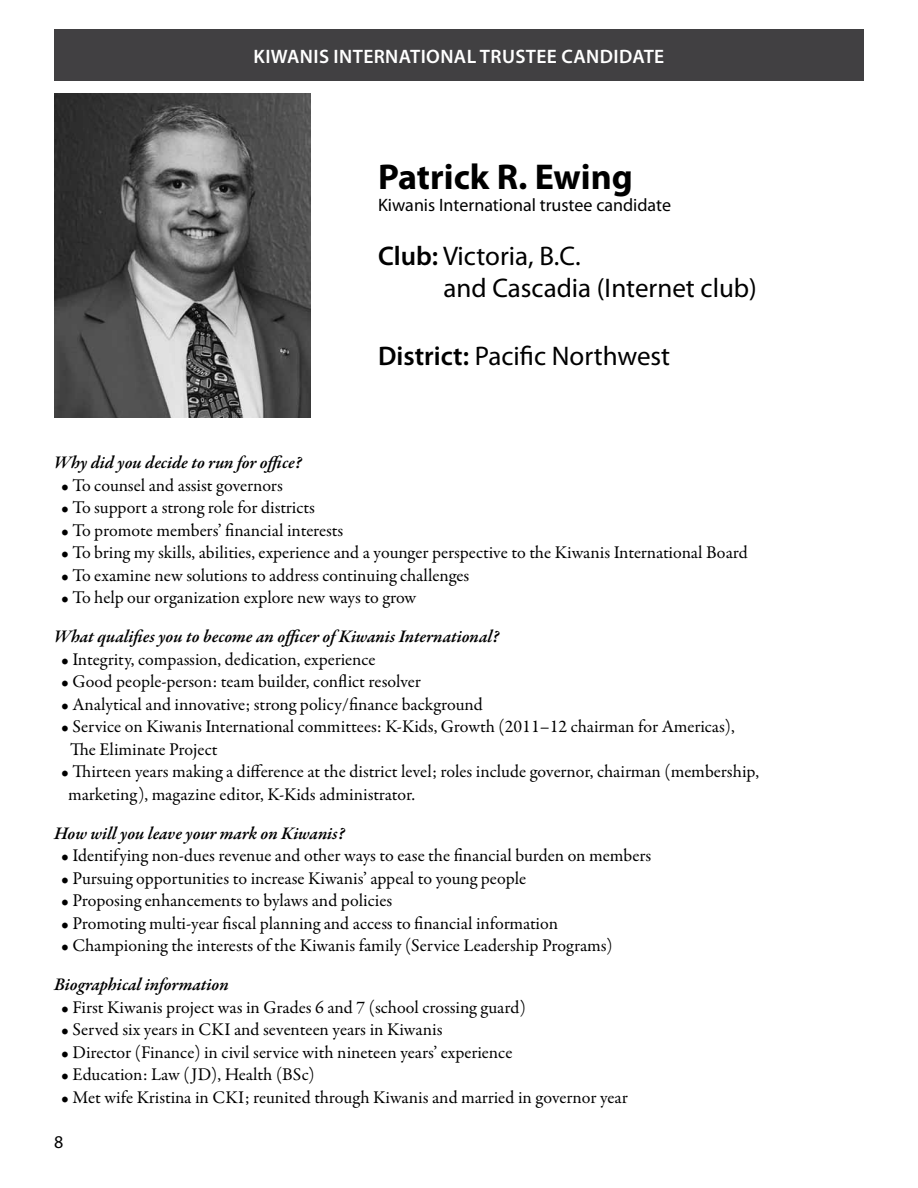
<style>
.page{position:relative;width:918px;height:1188px;background:#fff}
.page>*{position:absolute;margin:0;border:0;box-sizing:border-box;transform-origin:0 0}
.t1{font:700 36px "Myriad Pro";color:#000}
.t2{font:27px/32.4px "Myriad Pro";color:#000}
.t3{font:600 19.5px "Myriad Pro";letter-spacing:.02em;color:#fff}
.t4{font:18px/22.5px "Garamond Premr Pro";color:#000}
.t5{font:italic 600 18px "Garamond Premr Pro";color:#000}
.t6{font:18px "Myriad Pro";color:#000}
.s1{font-weight:600}
</style>
<div class="page">
<img style="left:54px;top:94px;width:256px;height:324px">
<div style="left:54px;top:29px;width:810px;height:52px;background:#414042"></div>
<p class="t3" style="left:254px;top:44px;width:91px">KIWANIS INTE</p>
<p class="t3" style="left:374px;top:44px;width:153px">RNATIONAL TRUSTEE</p>
<p class="t3" style="left:561px;top:44px;width:94px">CANDIDATE</p>
<h1 class="t1" style="left:378px;top:153px;width:256px">Patrick R. Ewing</h1>
<p class="t6" style="left:378px;top:193px;width:295px">Kiwanis International trustee candidate</p>
<h2 class="t2" style="left:443px;top:239px;width:315px;text-indent:-65px"><span class="s1">CLUB:</span> Victoria, B.C.<br>and Cascadia (Internet club)</h2>
<h2 class="t2" style="left:378px;top:340px;width:294px"><span class="s1">DISTRICT:</span> Pacific Northwest</h2>
<p class="t5" style="left:54px;top:451px;width:249px">Why did you decide to run for office?</p>
<p class="t4" style="left:61px;top:474px;width:223px">• To counsel and assist governors</p>
<p class="t4" style="left:61px;top:497px;width:255px">• To support a strong role for districts</p>
<p class="t4" style="left:61px;top:519px;width:284px">• To promote members’ financial interests</p>
<p class="t4" style="left:61px;top:542px;width:688px">• To bring my skills, abilities, experience and a younger perspective to the Kiwanis International Board</p>
<p class="t4" style="left:61px;top:564px;width:410px">• To examine new solutions to address continuing challenges</p>
<p class="t4" style="left:61px;top:587px;width:357px">• To help our organization explore new ways to grow</p>
<p class="t5" style="left:54px;top:625px;width:447px">What qualifies you to become an officer of Kiwanis International?</p>
<p class="t4" style="left:61px;top:648px;width:316px">• Integrity, compassion, dedication, experience</p>
<p class="t4" style="left:61px;top:671px;width:361px">• Good people-person: team builder, conflict resolver</p>
<p class="t4" style="left:61px;top:693px;width:423px">• Analytical and innovative; strong policy/finance background</p>
<p class="t4" style="left:70px;top:716px;width:666px;text-indent:-9px">• Service on Kiwanis International committees: K-Kids, Growth (2011–12 chairman for Americas),<br>The Eliminate Project</p>
<p class="t4" style="left:68px;top:761px;width:692px;text-indent:-7px">• Thirteen years making a difference at the district level; roles include governor, chairman (membership, marketing), magazine editor, K-Kids administrator.</p>
<p class="t5" style="left:54px;top:822px;width:292px">How will you leave your mark on Kiwanis?</p>
<p class="t4" style="left:61px;top:845px;width:592px">• Identifying non-dues revenue and other ways to ease the financial burden on members</p>
<p class="t4" style="left:61px;top:867px;width:467px">• Pursuing opportunities to increase Kiwanis’ appeal to young people</p>
<p class="t4" style="left:61px;top:890px;width:333px">• Proposing enhancements to bylaws and policies</p>
<p class="t4" style="left:61px;top:912px;width:499px">• Promoting multi-year fiscal planning and access to financial information</p>
<p class="t4" style="left:61px;top:935px;width:553px">• Championing the interests of the Kiwanis family (Service Leadership Programs)</p>
<p class="t5" style="left:54px;top:973px;width:176px">Biographical information</p>
<p class="t4" style="left:61px;top:996px;width:466px">• First Kiwanis project was in Grades 6 and 7 (school crossing guard)</p>
<p class="t4" style="left:61px;top:1019px;width:383px">• Served six years in CKI and seventeen years in Kiwanis</p>
<p class="t4" style="left:61px;top:1041px;width:453px">• Director (Finance) in civil service with nineteen years’ experience</p>
<p class="t4" style="left:61px;top:1064px;width:255px">• Education: Law (JD), Health (BSc)</p>
<p class="t4" style="left:61px;top:1086px;width:568px">• Met wife Kristina in CKI; reunited through Kiwanis and married in governor year</p>
<p class="t6" style="left:54px;top:1130px;width:11px">8</p>
</div>
